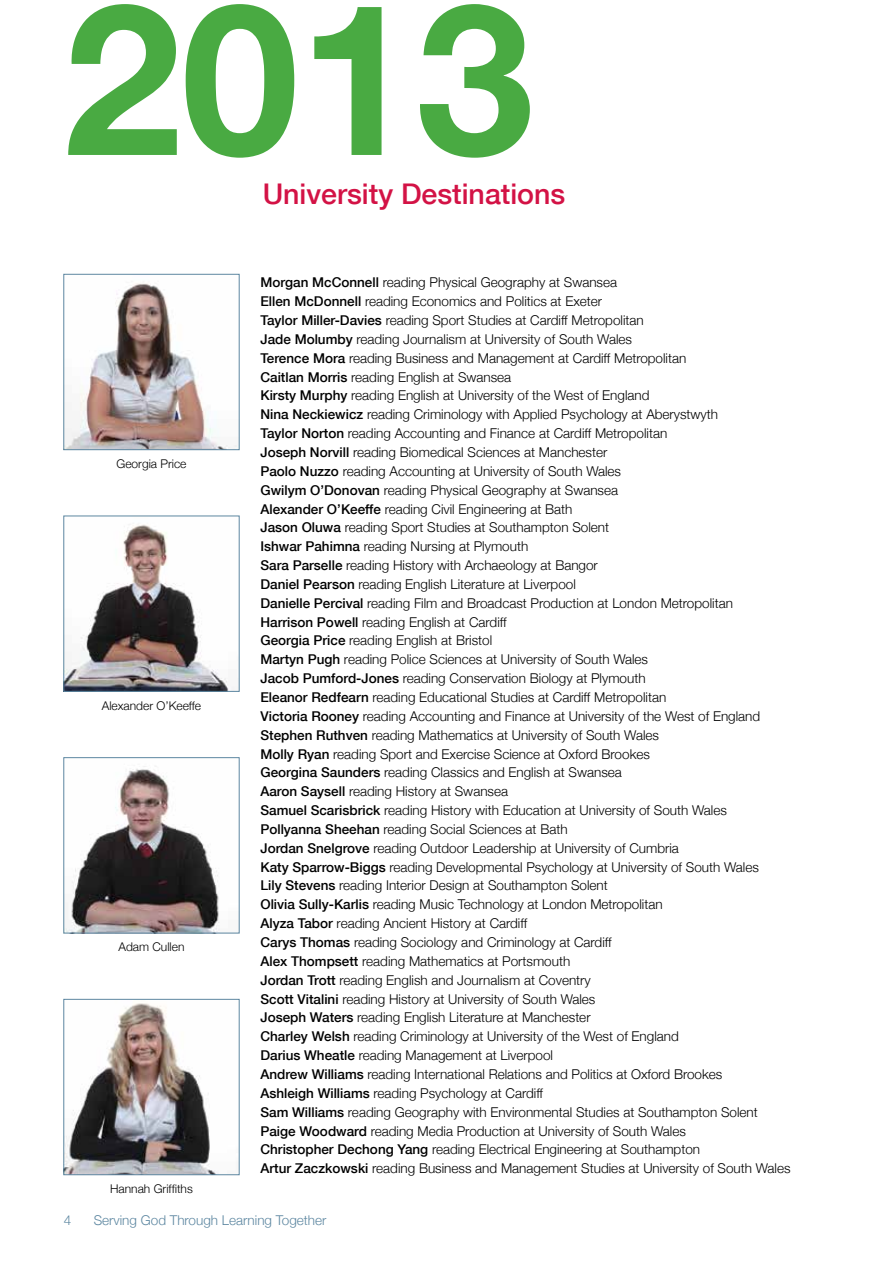
<style>
.page{position:relative;width:893px;height:1263px;background:#fff}
.page>*{position:absolute;margin:0;border:0;box-sizing:border-box;transform-origin:0 0}
.t1{font:700 211.2px "Helvetica Neue";color:#49aa42}
.t2{font:500 28.5px "Helvetica Neue";color:#d31245}
.t3{font:300 13.5px/18.9px "Helvetica Neue";color:#000}
.t4{font:300 13.5px "Helvetica Neue";color:#5d87a1}
.t5{font:300 12px "Helvetica Neue";color:#000}
.s1{font-weight:500}
</style>
<div class="page">
<img style="left:65px;top:283px;width:172px;height:165px">
<div style="left:63px;top:274px;width:177px;height:176px;border:1px solid #5d87a1"></div>
<img style="left:65px;top:524px;width:169px;height:166px">
<div style="left:63px;top:516px;width:177px;height:176px;border:1px solid #5d87a1"></div>
<img style="left:65px;top:766px;width:155px;height:165px">
<div style="left:63px;top:757px;width:177px;height:176px;border:1px solid #5d87a1"></div>
<img style="left:65px;top:1003px;width:153px;height:170px">
<div style="left:63px;top:999px;width:177px;height:176px;border:1px solid #5d87a1"></div>
<h1 class="t1" style="left:64px;top:-86px;width:471px">2013</h1>
<h2 class="t2" style="left:263px;top:171px;width:304px">University Destinations</h2>
<p class="t5" style="left:116px;top:454px;width:72px">Georgia Price</p>
<p class="t5" style="left:102px;top:696px;width:101px">Alexander O’Keeffe</p>
<p class="t5" style="left:118px;top:937px;width:68px">Adam Cullen</p>
<p class="t5" style="left:110px;top:1179px;width:84px">Hannah Griffiths</p>
<p class="t3" style="left:260px;top:272px;width:532px"><span class="s1">Morgan McConnell</span> reading Physical Geography at Swansea<br><span class="s1">Ellen McDonnell</span> reading Economics and Politics at Exeter<br><span class="s1">Taylor Miller-Davies</span> reading Sport Studies at Cardiff Metropolitan<br><span class="s1">Jade Molumby</span> reading Journalism at University of South Wales<br><span class="s1">Terence Mora</span> reading Business and Management at Cardiff Metropolitan<br><span class="s1">Caitlan Morris</span> reading English at Swansea<br><span class="s1">Kirsty Murphy</span> reading English at University of the West of England<br><span class="s1">Nina Neckiewicz</span> reading Criminology with Applied Psychology at Aberystwyth<br><span class="s1">Taylor Norton</span> reading Accounting and Finance at Cardiff Metropolitan<br><span class="s1">Joseph Norvill</span> reading Biomedical Sciences at Manchester<br><span class="s1">Paolo Nuzzo</span> reading Accounting at University of South Wales<br><span class="s1">Gwilym O’Donovan</span> reading Physical Geography at Swansea<br><span class="s1">Alexander O’Keeffe</span> reading Civil Engineering at Bath<br><span class="s1">Jason Oluwa</span> reading Sport Studies at Southampton Solent<br><span class="s1">Ishwar Pahimna</span> reading Nursing at Plymouth<br><span class="s1">Sara Parselle</span> reading History with Archaeology at Bangor<br><span class="s1">Daniel Pearson</span> reading English Literature at Liverpool<br><span class="s1">Danielle Percival</span> reading Film and Broadcast Production at London Metropolitan<br><span class="s1">Harrison Powell</span> reading English at Cardiff<br><span class="s1">Georgia Price</span> reading English at Bristol<br><span class="s1">Martyn Pugh</span> reading Police Sciences at University of South Wales<br><span class="s1">Jacob Pumford-Jones</span> reading Conservation Biology at Plymouth<br><span class="s1">Eleanor Redfearn</span> reading Educational Studies at Cardiff Metropolitan<br><span class="s1">Victoria Rooney</span> reading Accounting and Finance at University of the West of England <span class="s1">Stephen Ruthven</span> reading Mathematics at University of South Wales<br><span class="s1">Molly Ryan</span> reading Sport and Exercise Science at Oxford Brookes<br><span class="s1">Georgina Saunders</span> reading Classics and English at Swansea<br><span class="s1">Aaron Saysell</span> reading History at Swansea<br><span class="s1">Samuel Scarisbrick</span> reading History with Education at University of South Wales <span class="s1">Pollyanna Sheehan</span> reading Social Sciences at Bath<br><span class="s1">Jordan Snelgrove</span> reading Outdoor Leadership at University of Cumbria<br><span class="s1">Katy Sparrow-Biggs</span> reading Developmental Psychology at University of South Wales<br><span class="s1">Lily Stevens</span> reading Interior Design at Southampton Solent<br><span class="s1">Olivia Sully-Karlis</span> reading Music Technology at London Metropolitan<br><span class="s1">Alyza Tabor</span> reading Ancient History at Cardiff<br><span class="s1">Carys Thomas</span> reading Sociology and Criminology at Cardiff<br><span class="s1">Alex Thompsett</span> reading Mathematics at Portsmouth<br><span class="s1">Jordan Trott</span> reading English and Journalism at Coventry<br><span class="s1">Scott Vitalini</span> reading History at University of South Wales<br><span class="s1">Joseph Waters</span> reading English Literature at Manchester<br><span class="s1">Charley Welsh</span> reading Criminology at University of the West of England<br><span class="s1">Darius Wheatle</span> reading Management at Liverpool<br><span class="s1">Andrew Williams</span> reading International Relations and Politics at Oxford Brookes<br><span class="s1">Ashleigh Williams</span> reading Psychology at Cardiff<br><span class="s1">Sam Williams</span> reading Geography with Environmental Studies at Southampton Solent <span class="s1">Paige Woodward</span> reading Media Production at University of South Wales<br><span class="s1">Christopher Dechong Yang</span> reading Electrical Engineering at Southampton<br><span class="s1">Artur Zaczkowski</span> reading Business and Management Studies at University of South Wales</p>
<p class="t4" style="left:64px;top:1209px;width:9px">4</p>
<p class="t4" style="left:94px;top:1209px;width:234px">Serving God Through Learning Together</p>
</div>
